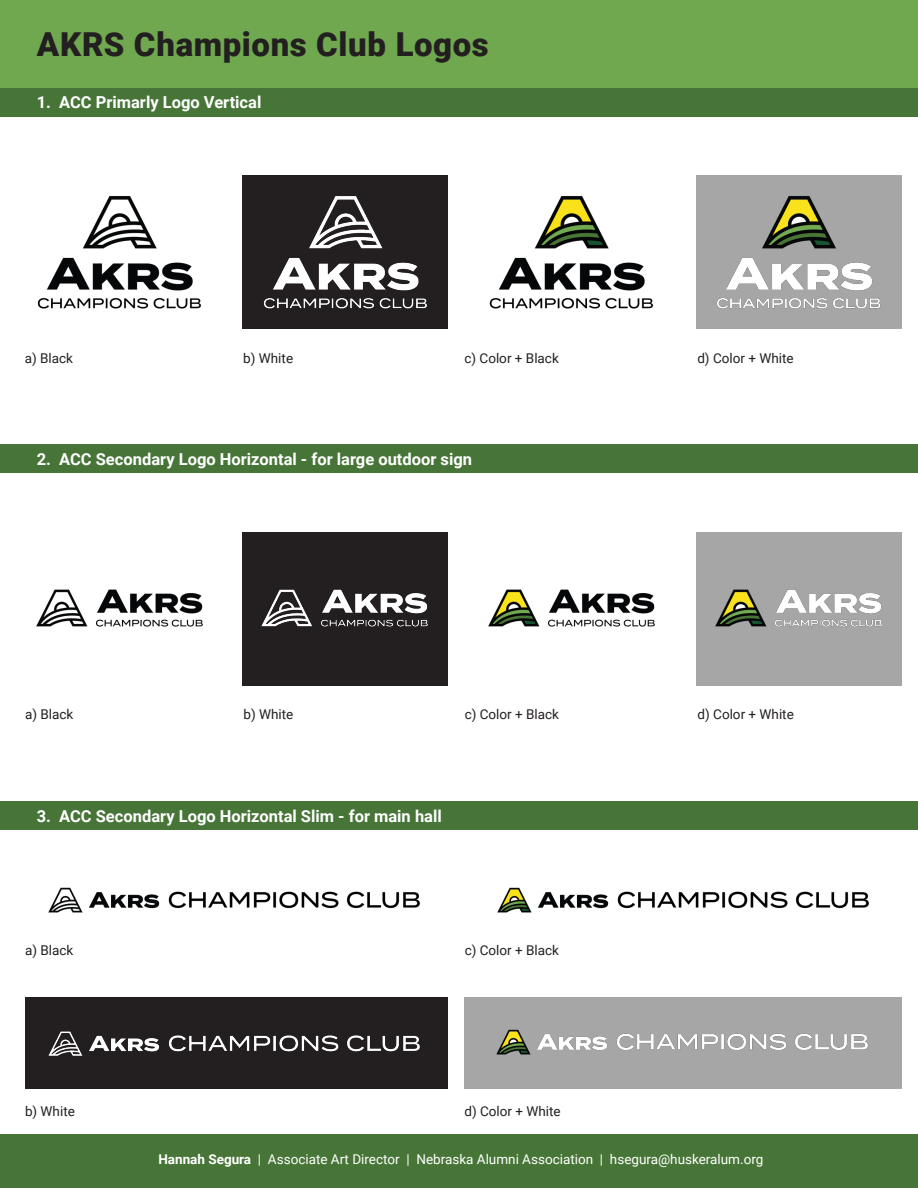
<style>
.page{position:relative;width:918px;height:1188px;background:#fff}
.page>*{position:absolute;margin:0;border:0;box-sizing:border-box;transform-origin:0 0}
.t1{font:900 33px "Roboto";letter-spacing:.02em;color:#231f20}
.t2{font:700 16.5px "Roboto";color:#fff}
.t3{font:13.5px "Roboto";color:#231f20}
.t4{font:13.5px "Roboto";color:#fff}
.s1{font-weight:700}
</style>
<div class="page">
<div style="left:0;top:0;width:918px;height:89px;background:#6fa84f"></div>
<img style="left:37px;top:196px;width:153px;height:113px">
<div style="left:696px;top:175px;width:206px;height:154px;background:#a7a6a6"></div>
<img style="left:500px;top:196px;width:144px;height:113px">
<div style="left:242px;top:175px;width:205px;height:154px;background:#231f20"></div>
<img style="left:644px;top:196px;width:237px;height:113px">
<img style="left:190px;top:182px;width:310px;height:140px">
<div style="left:0;top:89px;width:918px;height:28px;background:#477537"></div>
<div style="left:0;top:445px;width:918px;height:28px;background:#477537"></div>
<div style="left:0;top:802px;width:918px;height:28px;background:#477537"></div>
<div style="left:697px;top:532px;width:205px;height:153px;background:#a7a6a6"></div>
<div style="left:242px;top:532px;width:206px;height:153px;background:#231f20"></div>
<div style="left:465px;top:997px;width:437px;height:91px;background:#a7a6a6"></div>
<div style="left:25px;top:997px;width:423px;height:91px;background:#231f20"></div>
<img style="left:36px;top:589px;width:167px;height:38px">
<img style="left:261px;top:589px;width:167px;height:38px">
<img style="left:488px;top:589px;width:167px;height:38px">
<img style="left:696px;top:570px;width:186px;height:78px">
<img style="left:48px;top:887px;width:372px;height:26px">
<img style="left:48px;top:1031px;width:372px;height:25px">
<img style="left:497px;top:887px;width:372px;height:26px">
<img style="left:464px;top:1006px;width:404px;height:72px">
<div style="left:0;top:1134px;width:918px;height:54px;background:#477537"></div>
<p class="t1" style="left:37px;top:21px;width:454px">AKRS Champions Club Logos</p>
<p class="t2" style="left:37px;top:90px;width:226px">1. ACC Primarly Logo Vertical</p>
<p class="t3" style="left:25px;top:348px;width:50px">a) Black</p>
<p class="t3" style="left:243px;top:348px;width:51px">b) White</p>
<p class="t3" style="left:464px;top:348px;width:96px">c) Color + Black</p>
<p class="t3" style="left:697px;top:348px;width:98px">d) Color + White</p>
<p class="t2" style="left:37px;top:447px;width:437px">2. ACC Secondary Logo Horizontal - for large outdoor sign</p>
<p class="t3" style="left:25px;top:705px;width:50px">a) Black</p>
<p class="t3" style="left:244px;top:705px;width:51px">b) White</p>
<p class="t3" style="left:465px;top:705px;width:96px">c) Color + Black</p>
<p class="t3" style="left:698px;top:705px;width:98px">d) Color + White</p>
<p class="t2" style="left:37px;top:804px;width:407px">3. ACC Secondary Logo Horizontal Slim - for main hall</p>
<p class="t3" style="left:25px;top:940px;width:50px">a) Black</p>
<p class="t3" style="left:465px;top:940px;width:96px">c) Color + Black</p>
<p class="t3" style="left:25px;top:1102px;width:51px">b) White</p>
<p class="t3" style="left:464px;top:1102px;width:98px">d) Color + White</p>
<p class="t4" style="left:158px;top:1150px;width:607px"><span class="s1">Hannah Segura</span> | Associate Art Director | Nebraska Alumni Association | hsegura@huskeralum.org</p>
</div>
